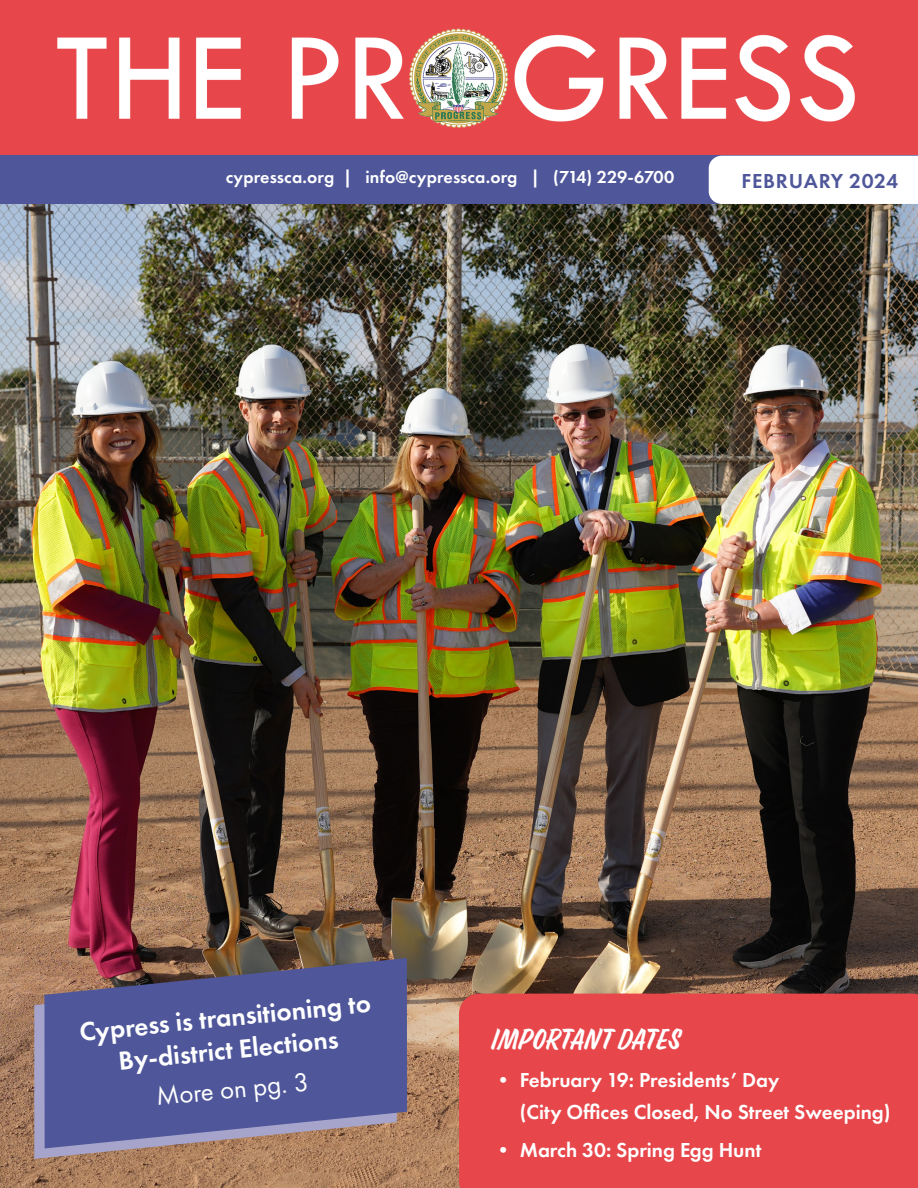
<style>
.page{position:relative;width:918px;height:1188px;background:#fff}
.page>*{position:absolute;margin:0;border:0;box-sizing:border-box;transform-origin:0 0}
.t1{font:600 27px/32.4px "Futura PT";color:#fff;text-align:center}
.t2{font:27px "Eds Market Narrow Slant";letter-spacing:.015em;color:#fff}
.t3{font:27px "Futura PT";color:#fff}
.t4{font:600 21px "Futura PT";color:#fff}
.t5{font:600 21px "Futura PT";letter-spacing:.035em;color:#4f579a}
.t6{font:600 18px "Futura PT";letter-spacing:.01em;color:#fff}
</style>
<div class="page">
<img style="left:0;top:204px;width:918px;height:984px">
<div style="left:0;top:0;width:918px;height:158px;background:#e7464a"></div>
<img style="left:57px;top:28px;width:798px;height:100px">
<div style="left:0;top:156px;width:918px;height:48px;background:#4f579a"></div>
<div style="left:709px;top:156px;width:209px;height:48px;background:#fff"></div>
<div style="left:459px;top:994px;width:459px;height:194px;background:#e7464a"></div>
<svg style="left:34px;top:968px;width:363px;height:191px;background:#aa8c84"></svg>
<svg style="left:44px;top:958px;width:363px;height:190px;background:#5c5c91"></svg>
<p class="t6" style="left:226px;top:166px;width:450px">cypressca.org | info@cypressca.org | (714) 229-6700</p>
<p class="t5" style="left:742px;top:168px;width:158px">FEBRUARY 2024</p>
<p class="t1" style="left:78px;top:1016px;width:294px;rotate:-6deg">Cypress is transitioning to<br>By-district Elections</p>
<p class="t3" style="left:154px;top:1081px;width:155px;rotate:-6deg">More on pg. 3</p>
<p class="t2" style="left:493px;top:1020px;width:191px">IMPORTANT DATES</p>
<p class="t4" style="left:493px;top:1067px;width:288px">• February 19: Presidents’ Day</p>
<p class="t4" style="left:520px;top:1099px;width:372px">(City Offices Closed, No Street Sweeping)</p>
<p class="t4" style="left:493px;top:1137px;width:270px">• March 30: Spring Egg Hunt</p>
</div>
